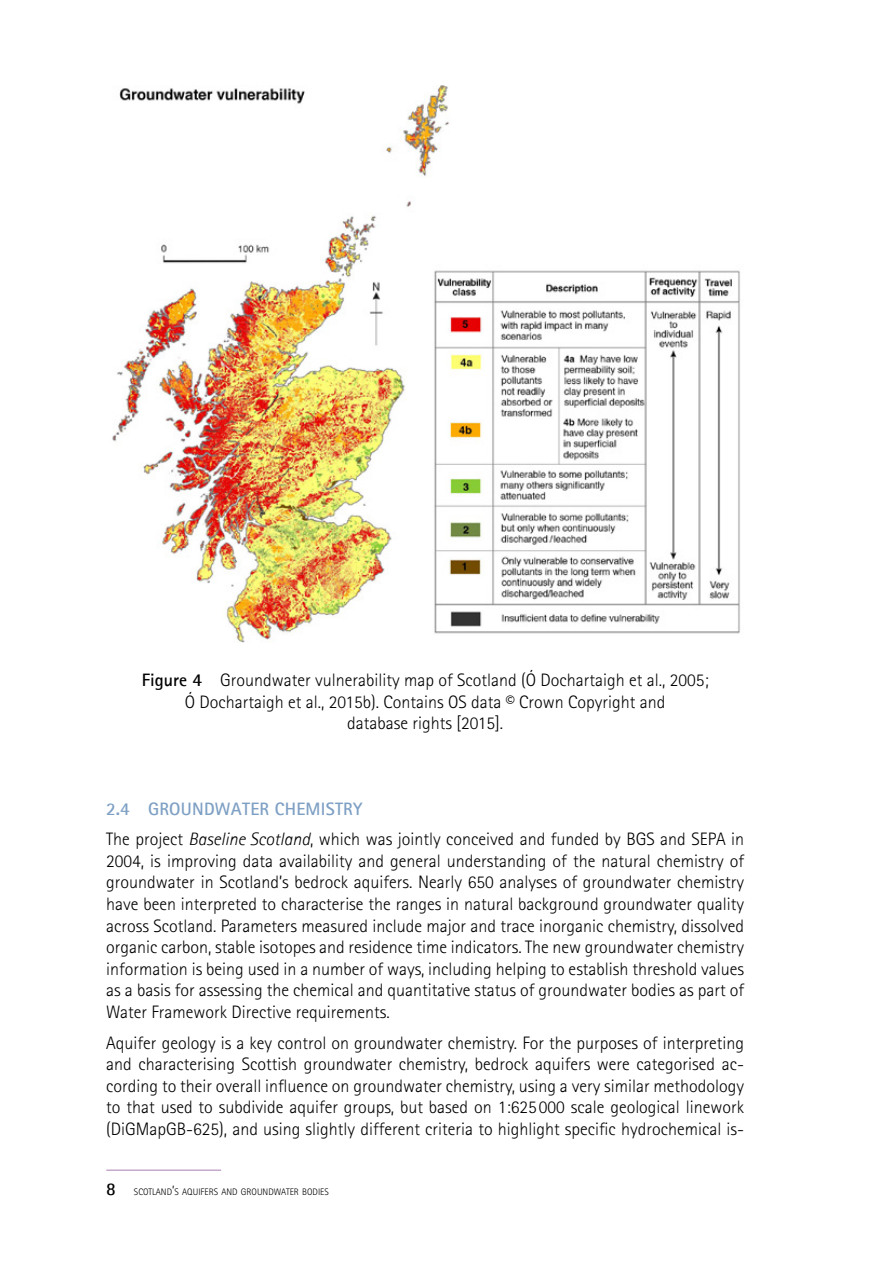
<style>
.page{position:relative;width:893px;height:1263px;background:#fff}
.page>*{position:absolute;margin:0;border:0;box-sizing:border-box;transform-origin:0 0}
.t1{font:300 18px/21.6px "Rotis Sans Serif";color:#000;text-align:justify}
.Heading_2{font:700 18px "Rotis Sans Serif";letter-spacing:.015em;color:#7ea0c4}
.t2{font:300 9.45px "Rotis Sans Serif";color:#000}
.s1{font-weight:700}
.s2{font-style:italic}
.s3{font-weight:700;font-size:18px}
.s4{font-size:13.5px}
</style>
<div class="page">
<hr style="left:106px;top:1170px;width:115px;height:1px;background:#a87eb1">
<img style="left:112px;top:85px;width:628px;height:558px">
<p class="t1" style="left:142px;top:669px;width:568px;text-align:center"><span class="s1">Figure 4</span> Groundwater vulnerability map of Scotland (Ó Dochartaigh et al., 2005;<br>Ó Dochartaigh et al., 2015b). Contains OS data © Crown Copyright and<br>database rights [2015].</p>
<p class="Heading_2" style="left:106px;top:797px;width:258px">2.4 GROUNDWATER CHEMISTRY</p>
<p class="t1" style="left:106px;top:828px;width:639px">The project <span class="s2">Baseline Scotland</span>, which was jointly conceived and funded by BGS and SEPA in 2004, is improving data availability and general understanding of the natural chemistry of groundwater in Scotland’s bedrock aquifers. Nearly 650 analyses of groundwater chemistry have been interpreted to characterise the ranges in natural background groundwater quality across Scotland. Parameters measured include major and trace inorganic chemistry, dissolved organic carbon, stable isotopes and residence time indicators. The new groundwater chemistry information is being used in a number of ways, including helping to establish threshold values as a basis for assessing the chemical and quantitative status of groundwater bodies as part of Water Framework Directive requirements.</p>
<p class="t1" style="left:106px;top:1032px;width:639px">Aquifer geology is a key control on groundwater chemistry. For the purposes of interpreting and characterising Scottish groundwater chemistry, bedrock aquifers were categorised ac&shy;cording to their overall influence on groundwater chemistry, using a very similar methodology to that used to subdivide aquifer groups, but based on 1:625 000 scale geological linework (DiGMapGB-625), and using slightly different criteria to highlight specific hydrochemical is-</p>
<p class="t2" style="left:106px;top:1186px;width:224px"><span class="s3">8</span> SCOTLAND<span class="s4">’</span>S AQUIFERS AND GROUNDWATER BODIES</p>
</div>
